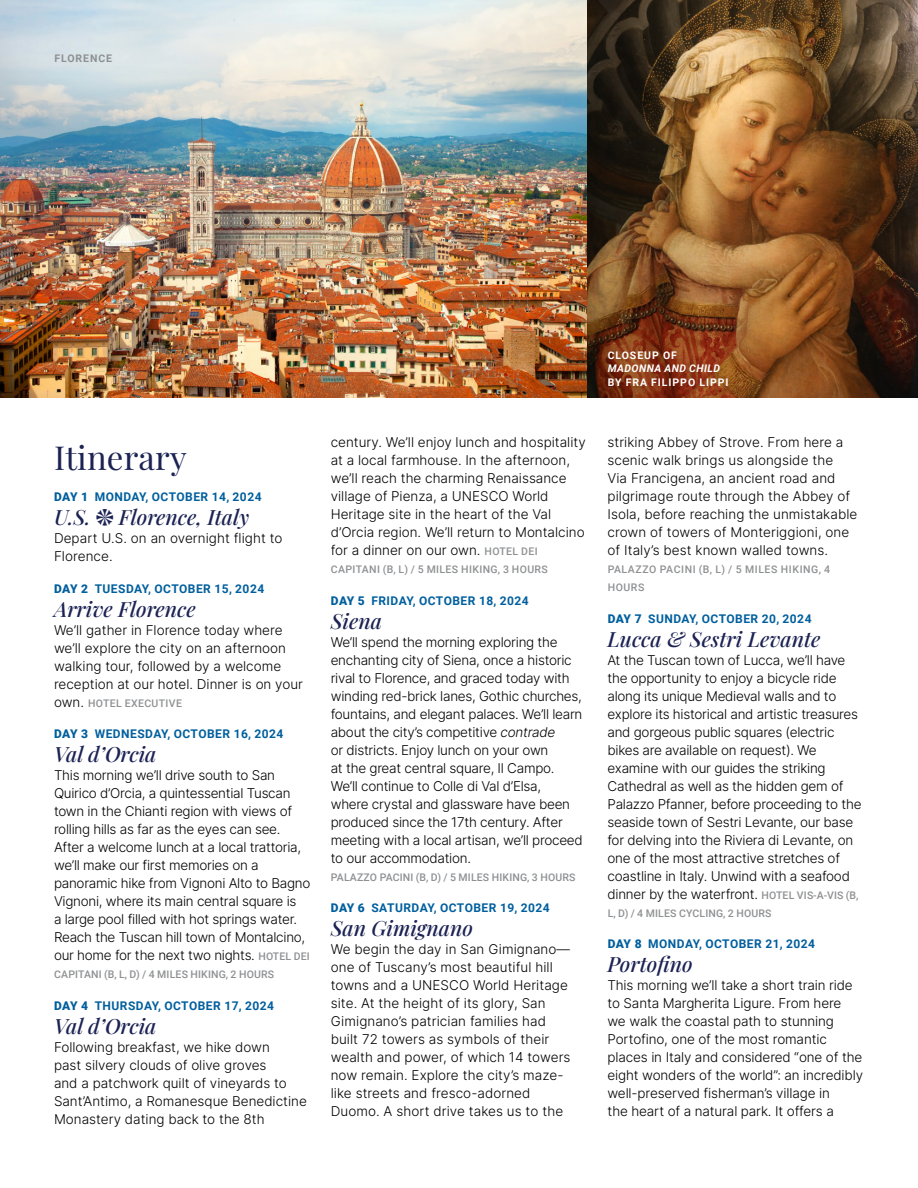
<style>
.page{position:relative;width:918px;height:1188px;background:#fff}
.page>*{position:absolute;margin:0;border:0;box-sizing:border-box;transform-origin:0 0}
.t1{font:33px "Playfair Display";letter-spacing:.005em;color:#1c2354}
.t2{font:italic 500 21px "Playfair Display";color:#1c2354}
.t3{font:13.5px/18px "Inter";letter-spacing:-.02em;color:#000}
.t4{font:13.5px/18px "Inter";letter-spacing:.005em;color:#000}
.t5{font:13.5px/18px "Inter";color:#000}
.t6{font:700 12px "Roboto";letter-spacing:.04em;color:#005f9e}
.t7{font:500 10.5px "Roboto";letter-spacing:.015em;color:#8e9092}
.t8{font:500 10.5px "Roboto";letter-spacing:.035em;color:#8e9092}
.t9{font:500 10.5px/18px "Roboto";letter-spacing:.055em;color:#8e9092}
.t10{font:700 10.5px "Roboto";letter-spacing:.09em;color:#fff}
.t11{font:italic 700 10.5px "Roboto";letter-spacing:.04em;color:#fff}
.t12{font:700 10.5px "Roboto";letter-spacing:.09em;color:#8e9092}
.s1{font-weight:900}
.s2{font-family:"Inter";font-weight:400;font-size:13.5px;color:#000}
.s3{font-family:"Roboto";font-weight:500;font-size:10.5px;color:#8e9092}
</style>
<div class="page">
<img style="left:0;top:0;width:918px;height:397px">
<p class="t12" style="left:54px;top:51px;width:59px">FLORENCE</p>
<h1 class="t1" style="left:54px;top:432px;width:134px">Itinerary</h1>
<p class="t6" style="left:54px;top:489px;width:209px"><span class="s1">DAY 1</span> MONDAY, OCTOBER 14, 2024</p>
<h2 class="t2" style="left:54px;top:501px;width:38px">U.S.</h2>
<h2 class="t2" style="left:119px;top:501px;width:132px">Florence, Italy</h2>
<p class="t4" style="left:54px;top:529px;width:230px">Depart U.S. on an overnight flight to<br>Florence.</p>
<p class="t6" style="left:54px;top:580px;width:212px"><span class="s1">DAY 2</span> TUESDAY, OCTOBER 15, 2024</p>
<h2 class="t2" style="left:54px;top:592px;width:143px">Arrive Florence</h2>
<p class="t5" style="left:54px;top:621px;width:250px">We’ll gather in Florence today where we’ll explore the city on an afternoon walking tour, followed by a welcome reception at our hotel. Dinner is on your</p>
<p class="t8" style="left:54px;top:696px;width:129px"><span class="s2">own.</span> HOTEL EXECUTIVE</p>
<p class="t6" style="left:54px;top:726px;width:231px"><span class="s1">DAY 3</span> WEDNESDAY, OCTOBER 16, 2024</p>
<h2 class="t2" style="left:54px;top:738px;width:104px">Val d’Orcia</h2>
<p class="t3" style="left:54px;top:766px;width:258px">This morning we’ll drive south to San Quirico d’Orcia, a quintessential Tuscan town in the Chianti region with views of rolling hills as far as the eyes can see.<br>After a welcome lunch at a local trattoria, we’ll make our first memories on a panoramic hike from Vignoni Alto to Bagno Vignoni, where its main central square is<br>a large pool filled with hot springs water.<br>Reach the Tuscan hill town of Montalcino, our home for the next two nights. <span class="s3">HOTEL DEI</span></p>
<p class="t7" style="left:54px;top:967px;width:222px">CAPITANI (B, L, D) / 4 MILES HIKING, 2 HOURS</p>
<p class="t6" style="left:54px;top:997px;width:221px"><span class="s1">DAY 4</span> THURSDAY, OCTOBER 17, 2024</p>
<h2 class="t2" style="left:54px;top:1009px;width:104px">Val d’Orcia</h2>
<p class="t5" style="left:54px;top:1038px;width:254px">Following breakfast, we hike down<br>past silvery clouds of olive groves<br>and a patchwork quilt of vineyards to Sant’Antimo, a Romanesque Benedictine Monastery dating back to the 8th</p>
<p class="t5" style="left:331px;top:433px;width:256px">century. We’ll enjoy lunch and hospitality at a local farmhouse. In the afternoon, we’ll reach the charming Renaissance village of Pienza, a UNESCO World Heritage site in the heart of the Val d’Orcia region. We’ll return to Montalcino for a dinner on our own. <span class="s3">HOTEL DEI</span></p>
<p class="t8" style="left:331px;top:562px;width:218px">CAPITANI (B, L) / 5 MILES HIKING, 3 HOURS</p>
<p class="t6" style="left:331px;top:592px;width:199px"><span class="s1">DAY 5</span> FRIDAY, OCTOBER 18, 2024</p>
<h2 class="t2" style="left:331px;top:604px;width:53px">Siena</h2>
<p class="t3" style="left:331px;top:633px;width:254px">We’ll spend the morning exploring the enchanting city of Siena, once a historic rival to Florence, and graced today with winding red-brick lanes, Gothic churches, fountains, and elegant palaces. We’ll learn about the city’s competitive contrade<br>or districts. Enjoy lunch on your own<br>at the great central square, Il Campo.<br>We’ll continue to Colle di Val d’Elsa,<br>where crystal and glassware have been produced since the 17th century. After meeting with a local artisan, we’ll proceed to our accommodation.</p>
<p class="t7" style="left:331px;top:870px;width:246px">PALAZZO PACINI (B, D) / 5 MILES HIKING, 3 HOURS</p>
<p class="t6" style="left:331px;top:900px;width:220px"><span class="s1">DAY 6</span> SATURDAY, OCTOBER 19, 2024</p>
<h2 class="t2" style="left:331px;top:912px;width:144px">San Gimignano</h2>
<p class="t4" style="left:331px;top:940px;width:241px">We begin the day in San Gimignano— one of Tuscany’s most beautiful hill towns and a UNESCO World Heritage site. At the height of its glory, San Gimignano’s patrician families had built 72 towers as symbols of their wealth and power, of which 14 towers now remain. Explore the city’s maze&shy;like streets and fresco-adorned Duomo. A short drive takes us to the</p>
<p class="t10" style="left:608px;top:347px;width:71px">CLOSEUP OF</p>
<p class="t11" style="left:608px;top:361px;width:114px">MADONNA AND CHILD</p>
<p class="t10" style="left:608px;top:374px;width:122px">BY FRA FILIPPO LIPPI</p>
<p class="t4" style="left:608px;top:433px;width:251px">striking Abbey of Strove. From here a scenic walk brings us alongside the<br>Via Francigena, an ancient road and pilgrimage route through the Abbey of Isola, before reaching the unmistakable crown of towers of Monteriggioni, one of Italy’s best known walled towns.</p>
<p class="t9" style="left:608px;top:560px;width:224px">PALAZZO PACINI (B, L) / 5 MILES HIKING, 4<br>HOURS</p>
<p class="t6" style="left:608px;top:610px;width:205px"><span class="s1">DAY 7</span> SUNDAY, OCTOBER 20, 2024</p>
<h2 class="t2" style="left:608px;top:622px;width:215px">Lucca &amp; Sestri Levante</h2>
<p class="t3" style="left:608px;top:651px;width:256px">At the Tuscan town of Lucca, we’ll have the opportunity to enjoy a bicycle ride along its unique Medieval walls and to explore its historical and artistic treasures and gorgeous public squares (electric bikes are available on request). We examine with our guides the striking Cathedral as well as the hidden gem of Palazzo Pfanner, before proceeding to the seaside town of Sestri Levante, our base for delving into the Riviera di Levante, on one of the most attractive stretches of coastline in Italy. Unwind with a seafood dinner by the waterfront. <span class="s3">HOTEL VIS-A-VIS (B,</span></p>
<p class="t7" style="left:608px;top:906px;width:165px">L, D) / 4 MILES CYCLING, 2 HOURS</p>
<p class="t6" style="left:608px;top:936px;width:209px"><span class="s1">DAY 8</span> MONDAY, OCTOBER 21, 2024</p>
<h2 class="t2" style="left:608px;top:948px;width:87px">Portofino</h2>
<p class="t3" style="left:608px;top:976px;width:257px">This morning we’ll take a short train ride to Santa Margherita Ligure. From here we walk the coastal path to stunning Portofino, one of the most romantic places in Italy and considered “one of the eight wonders of the world”: an incredibly well-preserved fisherman’s village in<br>the heart of a natural park. It offers a</p>
</div>
